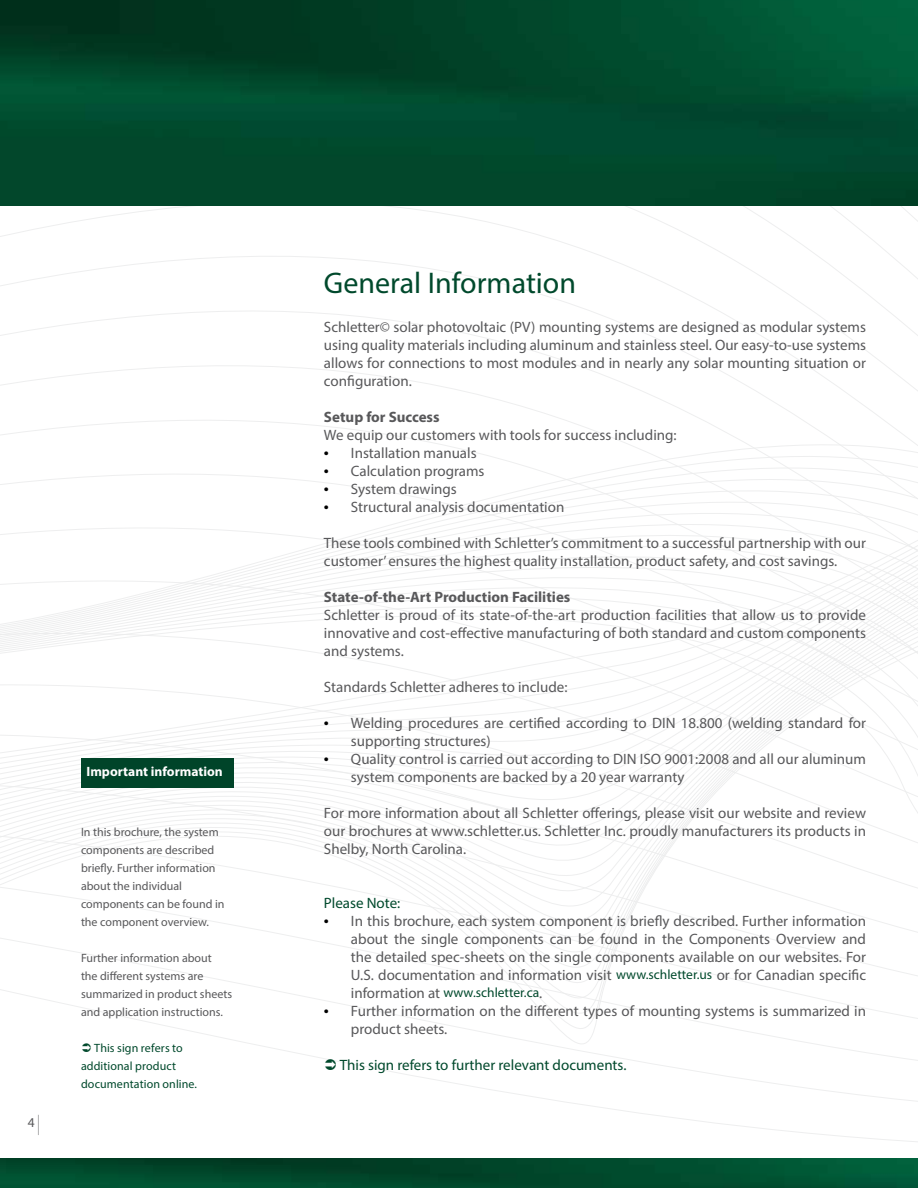
<style>
.page{position:relative;width:918px;height:1188px;background:#fff}
.page>*{position:absolute;margin:0;border:0;box-sizing:border-box;transform-origin:0 0}
.t1{font:30px "Myriad Pro";color:#00492c}
.t2{font:15px/18px "Myriad Pro";color:#58585a;text-align:justify}
.t3{font:15px "Myriad Pro";color:#00492c}
.t4{font:700 15px "Myriad Pro";color:#58585a}
.t5{font:13.5px "Myriad Pro";color:#00492c}
.t6{font:700 13.5px "Myriad Pro";color:#fff}
.t7{font:13.5px "Myriad Pro";color:#58585a}
.t8{font:12px/18px "Myriad Pro";color:#58585a}
.t9{font:12px/18px "Myriad Pro";letter-spacing:.01em;color:#00492c}
.s1{font-size:20.25px}
.s2{font-size:18px;color:#000}
.s3{font-size:13.5px;color:#00492c}
.s4{font-size:15px;color:#58585a}
</style>
<div class="page">
<svg style="left:262px;top:1046px;width:656px;height:96px"></svg>
<svg style="left:0;top:612px;width:918px;height:377px"></svg>
<img style="left:0;top:0;width:918px;height:206px">
<img style="left:0;top:1158px;width:918px;height:30px">
<div style="left:81px;top:758px;width:152px;height:29px;background:#004429"></div>
<svg style="left:326px;top:1059px;width:10px;height:11px"></svg>
<p class="t7" style="left:28px;top:1114px;width:13px">4 <span class="s1">|</span></p>
<p class="t6" style="left:86px;top:763px;width:138px">Important information</p>
<p class="t8" style="left:81px;top:823px;width:145px">In this brochure, the system components are described briefly. Further information about the individual components can be found in the component overview.</p>
<p class="t8" style="left:81px;top:949px;width:153px">Further information about<br>the different systems are summarized in product sheets and application instructions.</p>
<p class="t9" style="left:81px;top:1039px;width:118px;text-indent:13px">This sign refers to additional product documentation online.</p>
<h1 class="t1" style="left:324px;top:264px;width:254px">General Information</h1>
<p class="t2" style="left:324px;top:318px;width:544px">Schletter© solar photovoltaic (PV) mounting systems are designed as modular systems using quality materials including aluminum and stainless steel. Our easy-to-use systems allows for connections to most modules and in nearly any solar mounting situation or configuration.</p>
<p class="t4" style="left:324px;top:407px;width:117px">Setup for Success</p>
<p class="t2" style="left:324px;top:426px;width:354px">We equip our customers with tools for success including:</p>
<p class="t2" style="left:324px;top:444px;width:154px"><span class="s2">•</span> Installation manuals</p>
<p class="t2" style="left:324px;top:462px;width:162px"><span class="s2">•</span> Calculation programs</p>
<p class="t2" style="left:324px;top:480px;width:134px"><span class="s2">•</span> System drawings</p>
<p class="t2" style="left:324px;top:498px;width:242px"><span class="s2">•</span> Structural analysis documentation</p>
<p class="t2" style="left:324px;top:534px;width:544px">These tools combined with Schletter’s commitment to a successful partnership with our customer’ ensures the highest quality installation, product safety, and cost savings.</p>
<p class="t4" style="left:324px;top:587px;width:248px">State-of-the-Art Production Facilities</p>
<p class="t2" style="left:324px;top:606px;width:544px">Schletter is proud of its state-of-the-art production facilities that allow us to provide innovative and cost-effective manufacturing of both standard and custom components and systems.</p>
<p class="t2" style="left:324px;top:678px;width:245px">Standards Schletter adheres to include:</p>
<p class="t2" style="left:351px;top:714px;width:517px;text-indent:-27px"><span class="s2">•</span> Welding procedures are certified according to DIN 18.800 (welding standard for supporting structures)</p>
<p class="t2" style="left:351px;top:750px;width:517px;text-indent:-27px"><span class="s2">•</span> Quality control is carried out according to DIN ISO 9001:2008 and all our aluminum system components are backed by a 20 year warranty</p>
<p class="t2" style="left:324px;top:804px;width:544px">For more information about all Schletter offerings, please visit our website and review our brochures at www.schletter.us. Schletter Inc. proudly manufacturers its products in Shelby, North Carolina.</p>
<p class="t3" style="left:324px;top:894px;width:78px">Please Note:</p>
<p class="t2" style="left:351px;top:912px;width:517px;text-indent:-27px"><span class="s2">•</span> In this brochure, each system component is briefly described. Further information about the single components can be found in the Components Overview and the detailed spec-sheets on the single components available on our websites. For U.S. documentation and information visit <span class="s3">www.schletter.us</span> or for Canadian specific</p>
<p class="t5" style="left:351px;top:984px;width:193px"><span class="s4">information at</span> www.schletter.ca<span class="s4">.</span></p>
<p class="t2" style="left:351px;top:1002px;width:517px;text-indent:-27px"><span class="s2">•</span> Further information on the different types of mounting systems is summarized in product sheets.</p>
<p class="t3" style="left:340px;top:1056px;width:288px">This sign refers to further relevant documents.</p>
</div>
